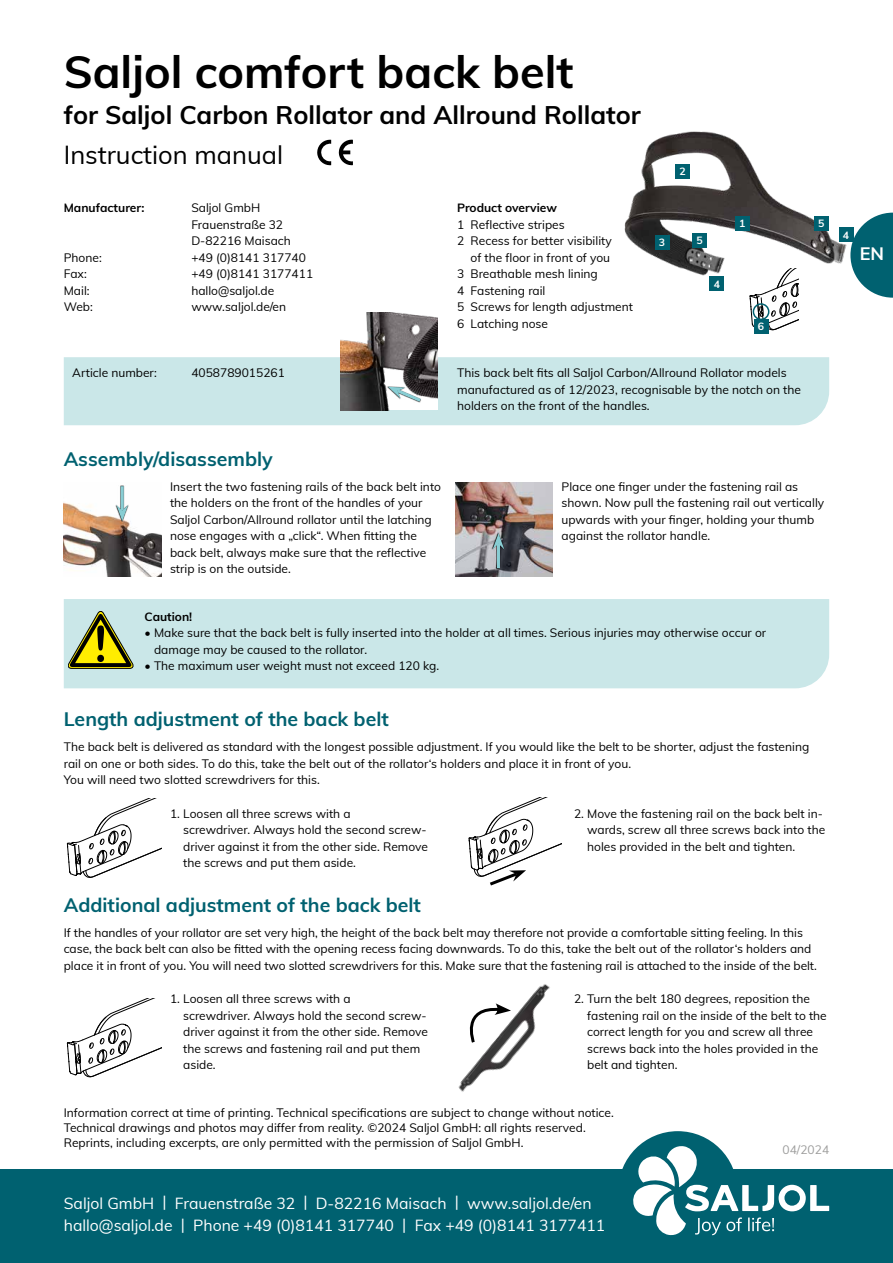
<style>
.page{position:relative;width:893px;height:1263px;background:#fff}
.page>*{position:absolute;margin:0;border:0;box-sizing:border-box;transform-origin:0 0}
.t1{font:700 45px "Muli";color:#000}
.t2{font:700 25.5px "Muli";color:#000}
.t3{font:25.5px "Muli";color:#000}
.t4{font:700 19.5px "Muli";color:#006170}
.t5{font:700 18px "Muli";color:#fff}
.t6{font:15.75px/22.5px "Muli";color:#fff}
.t7{font:12px/16.5px "Muli";color:#000}
.t8{font:700 12px "Muli";color:#000}
.t9{font:12px "Muli";color:#9d9d9c}
.t10{font:700 10.5px "Muli";color:#fff}
</style>
<div class="page">
<div style="left:64px;top:357px;width:765px;height:68px;background:#cae7e8"></div>
<div style="left:64px;top:599px;width:765px;height:89px;background:#cae7e8"></div>
<svg style="left:68px;top:611px;width:65px;height:58px;background:#a2a963"></svg>
<svg style="left:67px;top:799px;width:95px;height:79px"></svg>
<svg style="left:468px;top:798px;width:93px;height:88px"></svg>
<svg style="left:67px;top:998px;width:95px;height:79px"></svg>
<img style="left:458px;top:984px;width:92px;height:108px">
<svg style="left:460px;top:1003px;width:51px;height:42px"></svg>
<svg style="left:317px;top:140px;width:14px;height:26px"></svg>
<svg style="left:338px;top:140px;width:15px;height:26px"></svg>
<img style="left:624px;top:131px;width:226px;height:170px">
<div style="left:735px;top:216px;width:15px;height:14px;background:#006170"></div>
<div style="left:675px;top:164px;width:15px;height:14px;background:#006170"></div>
<div style="left:655px;top:235px;width:14px;height:14px;background:#006170"></div>
<div style="left:710px;top:277px;width:14px;height:14px;background:#006170"></div>
<div style="left:814px;top:216px;width:14px;height:14px;background:#006170"></div>
<div style="left:692px;top:233px;width:15px;height:14px;background:#006170"></div>
<div style="left:839px;top:228px;width:14px;height:14px;background:#006170"></div>
<img style="left:64px;top:502px;width:98px;height:74px">
<svg style="left:115px;top:485px;width:14px;height:37px"></svg>
<hr style="left:121px;top:486px;width:3px;height:25px;background:#88cdd3">
<svg style="left:116px;top:505px;width:12px;height:16px"></svg>
<img style="left:455px;top:482px;width:98px;height:94px">
<svg style="left:492px;top:532px;width:13px;height:37px"></svg>
<hr style="left:497px;top:544px;width:3px;height:24px;background:#88cdd3">
<svg style="left:493px;top:533px;width:11px;height:16px"></svg>
<img style="left:340px;top:313px;width:98px;height:97px">
<svg style="left:387px;top:386px;width:34px;height:16px"></svg>
<svg style="left:388px;top:387px;width:36px;height:17px"></svg>
<svg style="left:750px;top:269px;width:49px;height:61px"></svg>
<div style="left:754px;top:319px;width:14px;height:15px;background:#006170"></div>
<div style="left:753px;top:303px;width:16px;height:17px;border:2px solid #006170;border-radius:50%"></div>
<svg style="left:850px;top:213px;width:43px;height:85px"></svg>
<div style="left:0;top:1169px;width:893px;height:94px;background:#006170"></div>
<div style="left:618px;top:1131px;width:119px;height:119px;background:#006170;border-radius:50%"></div>
<svg style="left:632px;top:1145px;width:197px;height:91px"></svg>
<h1 class="t1" style="left:64px;top:39px;width:511px">Saljol comfort back belt</h1>
<h2 class="t2" style="left:64px;top:96px;width:579px">for Saljol Carbon Rollator and Allround Rollator</h2>
<h2 class="t3" style="left:64px;top:136px;width:221px">Instruction manual</h2>
<p class="t8" style="left:64px;top:199px;width:82px">Manufacturer:</p>
<p class="t7" style="left:191px;top:199px;width:101px">Saljol GmbH<br>Frauenstraße 32<br>D-82216 Maisach</p>
<p class="t7" style="left:64px;top:248px;width:40px">Phone:</p>
<p class="t7" style="left:191px;top:248px;width:116px">+49 (0)8141 317740</p>
<p class="t7" style="left:64px;top:265px;width:25px">Fax:</p>
<p class="t7" style="left:191px;top:265px;width:123px">+49 (0)8141 3177411</p>
<p class="t7" style="left:64px;top:281px;width:27px">Mail:</p>
<p class="t7" style="left:191px;top:281px;width:84px">hallo@saljol.de</p>
<p class="t7" style="left:64px;top:298px;width:31px">Web:</p>
<p class="t7" style="left:191px;top:298px;width:96px">www.saljol.de/en</p>
<p class="t10" style="left:679px;top:163px;width:8px">2</p>
<p class="t8" style="left:457px;top:199px;width:101px">Product overview</p>
<p class="t7" style="left:457px;top:215px;width:109px">1 Reflective stripes</p>
<p class="t7" style="left:457px;top:232px;width:156px">2 Recess for better visibility</p>
<p class="t7" style="left:471px;top:248px;width:141px">of the floor in front of you</p>
<p class="t7" style="left:457px;top:265px;width:142px">3 Breathable mesh lining</p>
<p class="t7" style="left:457px;top:281px;width:90px">4 Fastening rail</p>
<p class="t7" style="left:457px;top:298px;width:177px">5 Screws for length adjustment</p>
<p class="t7" style="left:457px;top:314px;width:92px">6 Latching nose</p>
<p class="t7" style="left:457px;top:364px;width:345px">This back belt fits all Saljol Carbon/Allround Rollator models manufactured as of 12/2023, recognisable by the notch on the holders on the front of the handles.</p>
<p class="t10" style="left:739px;top:216px;width:8px">1</p>
<p class="t10" style="left:697px;top:233px;width:8px">5</p>
<p class="t10" style="left:659px;top:234px;width:8px">3</p>
<p class="t10" style="left:714px;top:276px;width:8px">4</p>
<p class="t10" style="left:758px;top:319px;width:8px">6</p>
<p class="t7" style="left:72px;top:364px;width:86px">Article number:</p>
<p class="t7" style="left:191px;top:364px;width:95px">4058789015261</p>
<p class="t10" style="left:818px;top:216px;width:8px">5</p>
<p class="t10" style="left:843px;top:227px;width:8px">4</p>
<h3 class="t5" style="left:860px;top:241px;width:26px">EN</h3>
<h3 class="t4" style="left:64px;top:444px;width:211px">Assembly/disassembly</h3>
<p class="t7" style="left:170px;top:477px;width:272px">Insert the two fastening rails of the back belt into the holders on the front of the handles of your Saljol Carbon/Allround rollator until the latching nose engages with a „click“. When fitting the back belt, always make sure that the reflective strip is on the outside.</p>
<p class="t7" style="left:562px;top:477px;width:264px">Place one finger under the fastening rail as shown. Now pull the fastening rail out vertically upwards with your finger, holding your thumb against the rollator handle.</p>
<p class="t8" style="left:145px;top:607px;width:49px">Caution!</p>
<p class="t7" style="left:154px;top:624px;width:614px;text-indent:-9px">• Make sure that the back belt is fully inserted into the holder at all times. Serious injuries may otherwise occur or damage may be caused to the rollator.</p>
<p class="t7" style="left:145px;top:657px;width:296px">• The maximum user weight must not exceed 120 kg.</p>
<h3 class="t4" style="left:64px;top:705px;width:327px">Length adjustment of the back belt</h3>
<p class="t7" style="left:64px;top:738px;width:747px">The back belt is delivered as standard with the longest possible adjustment. If you would like the belt to be shorter, adjust the fastening rail on one or both sides. To do this, take the belt out of the rollator‘s holders and place it in front of you.<br>You will need two slotted screwdrivers for this.</p>
<p class="t7" style="left:183px;top:804px;width:246px;text-indent:-13px">1. Loosen all three screws with a<br>screwdriver. Always hold the second screw&shy;driver against it from the other side. Remove the screws and put them aside.</p>
<p class="t7" style="left:587px;top:804px;width:240px;text-indent:-13px">2. Move the fastening rail on the back belt in&shy;wards, screw all three screws back into the holes provided in the belt and tighten.</p>
<h3 class="t4" style="left:64px;top:891px;width:359px">Additional adjustment of the back belt</h3>
<p class="t7" style="left:64px;top:924px;width:755px">If the handles of your rollator are set very high, the height of the back belt may therefore not provide a comfortable sitting feeling. In this case, the back belt can also be fitted with the opening recess facing downwards. To do this, take the belt out of the rollator‘s holders and place it in front of you. You will need two slotted screwdrivers for this. Make sure that the fastening rail is attached to the inside of the belt.</p>
<p class="t7" style="left:183px;top:990px;width:246px;text-indent:-13px">1. Loosen all three screws with a<br>screwdriver. Always hold the second screw&shy;driver against it from the other side. Remove the screws and fastening rail and put them aside.</p>
<p class="t7" style="left:587px;top:990px;width:241px;text-indent:-13px">2. Turn the belt 180 degrees, reposition the fastening rail on the inside of the belt to the correct length for you and screw all three screws back into the holes provided in the belt and tighten.</p>
<p class="t7" style="left:64px;top:1105px;width:551px;line-height:15px">Information correct at time of printing. Technical specifications are subject to change without notice.<br>Technical drawings and photos may differ from reality. ©2024 Saljol GmbH: all rights reserved.<br>Reprints, including excerpts, are only permitted with the permission of Saljol GmbH.</p>
<p class="t9" style="left:783px;top:1140px;width:48px">04/2024</p>
<h3 class="t6" style="left:64px;top:1191px;width:543px">Saljol GmbH | Frauenstraße 32 | D-82216 Maisach | www.saljol.de/en hallo@saljol.de | Phone +49 (0)8141 317740 | Fax +49 (0)8141 3177411</h3>
</div>
